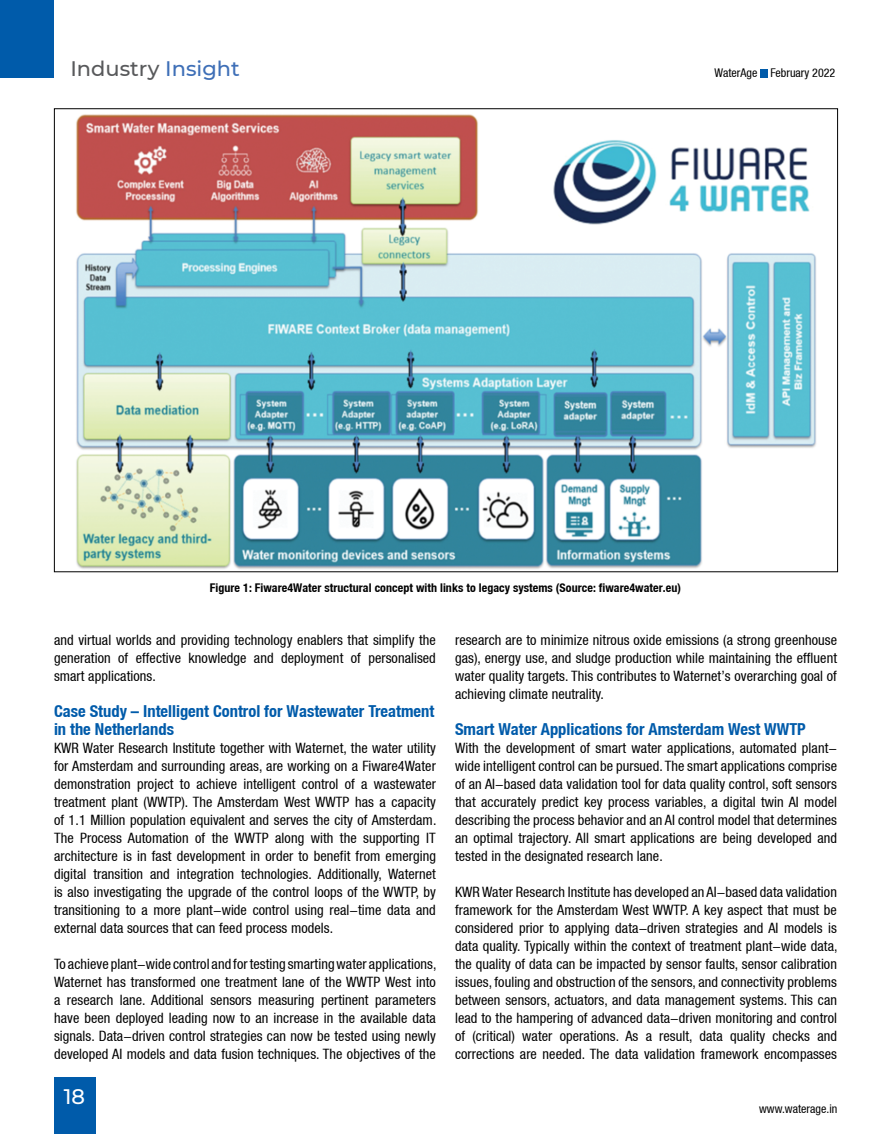
<style>
.page{position:relative;width:891px;height:1134px;background:#fff}
.page>*{position:absolute;margin:0;border:0;box-sizing:border-box;transform-origin:0 0}
.t1{font:500 21px "Montserrat";color:#58595b}
.t2{font:500 21px "Montserrat";color:#fff}
.t3{font:700 condensed 16.5px/18px "Helvetica Neue LT";color:#005baa}
.t4{font:condensed 14.25px/18px "Helvetica Neue LT";letter-spacing:.005em;color:#000;text-align:justify}
.t5{font:700 condensed 12px "Helvetica Neue LT";letter-spacing:.005em;color:#000}
.t6{font:condensed 12px "Helvetica Neue LT";color:#000}
.s1{color:#3e6fb7}
</style>
<div class="page">
<div style="left:760px;top:69px;width:8px;height:8px;background:#005baa"></div>
<div style="left:54px;top:1077px;width:41px;height:57px;background:#005baa"></div>
<div style="left:0;top:0;width:54px;height:77px;background:#005baa"></div>
<img style="left:76px;top:114px;width:740px;height:455px">
<h1 class="t1" style="left:70px;top:54px;width:171px">Industry <span class="s1">Insight</span></h1>
<p class="t6" style="left:715px;top:66px;width:122px">WaterAge February 2022</p>
<p class="t5" style="left:210px;top:580px;width:473px">Figure 1: Fiware4Water structural concept with links to legacy systems (Source: fiware4water.eu)</p>
<p class="t4" style="left:54px;top:631px;width:383px">and virtual worlds and providing technology enablers that simplify the generation of effective knowledge and deployment of personalised smart applications.</p>
<p class="t3" style="left:54px;top:702px;width:382px">Case Study – Intelligent Control for Wastewater Treatment in the Netherlands</p>
<p class="t4" style="left:54px;top:739px;width:384px">KWR Water Research Institute together with Waternet, the water utility for Amsterdam and surrounding areas, are working on a Fiware4Water demonstration project to achieve intelligent control of a wastewater treatment plant (WWTP). The Amsterdam West WWTP has a capacity of 1.1 Million population equivalent and serves the city of Amsterdam.<br>The Process Automation of the WWTP along with the supporting IT architecture is in fast development in order to benefit from emerging digital transition and integration technologies. Additionally, Waternet is also investigating the upgrade of the control loops of the WWTP, by transitioning to a more plant-wide control using real-time data and external data sources that can feed process models.</p>
<p class="t4" style="left:54px;top:955px;width:384px">To achieve plant-wide control and for testing smarting water applications, Waternet has transformed one treatment lane of the WWTP West into a research lane. Additional sensors measuring pertinent parameters have been deployed leading now to an increase in the available data signals. Data-driven control strategies can now be tested using newly developed AI models and data fusion techniques. The objectives of the</p>
<h1 class="t2" style="left:64px;top:1082px;width:23px">18</h1>
<p class="t4" style="left:455px;top:631px;width:383px">research are to minimize nitrous oxide emissions (a strong greenhouse gas), energy use, and sludge production while maintaining the effluent water quality targets. This contributes to Waternet’s overarching goal of achieving climate neutrality.</p>
<p class="t3" style="left:455px;top:720px;width:352px">Smart Water Applications for Amsterdam West WWTP</p>
<p class="t4" style="left:455px;top:739px;width:383px">With the development of smart water applications, automated plant&shy;wide intelligent control can be pursued. The smart applications comprise of an AI-based data validation tool for data quality control, soft sensors that accurately predict key process variables, a digital twin AI model describing the process behavior and an AI control model that determines an optimal trajectory. All smart applications are being developed and tested in the designated research lane.</p>
<p class="t4" style="left:455px;top:883px;width:384px">KWR Water Research Institute has developed an AI-based data validation framework for the Amsterdam West WWTP. A key aspect that must be considered prior to applying data-driven strategies and AI models is data quality. Typically within the context of treatment plant-wide data, the quality of data can be impacted by sensor faults, sensor calibration issues, fouling and obstruction of the sensors, and connectivity problems between sensors, actuators, and data management systems. This can lead to the hampering of advanced data-driven monitoring and control of (critical) water operations. As a result, data quality checks and corrections are needed. The data validation framework encompasses</p>
<p class="t6" style="left:759px;top:1102px;width:80px">www.waterage.in</p>
</div>
